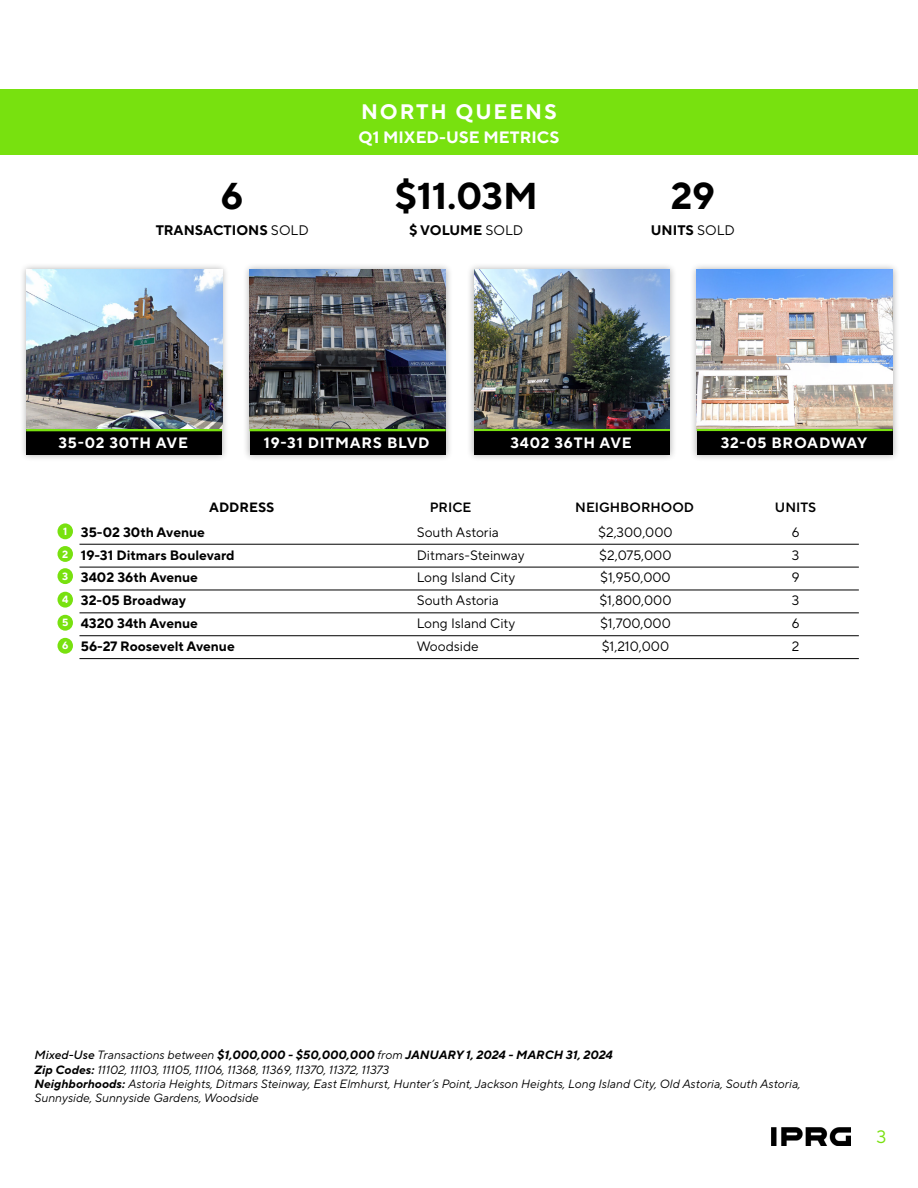
<style>
.page{position:relative;width:918px;height:1188px;background:#fff}
.page>*{position:absolute;margin:0;border:0;box-sizing:border-box;transform-origin:0 0}
.t1{font:700 37.35px "TT Norms Pro";color:#000}
.t2{font:700 21px "TT Norms Pro";letter-spacing:.09em;color:#fff}
.t3{font:18px "TT Norms Pro";color:#78e10f}
.t4{font:700 16.5px "TT Norms Pro";color:#fff}
.t5{font:700 15px "TT Norms Pro";letter-spacing:.05em;color:#fff}
.t6{font:700 13.8px "TT Norms Pro";color:#000}
.t7{font:13.65px "TT Norms Pro";color:#000}
.t8{font:700 13.65px "TT Norms Pro";color:#000}
.t9{font:13.5px "TT Norms Pro Dm Bd";color:#000}
.t10{font:700 13.5px "TT Norms Pro";color:#000}
.t11{font:italic 12px "TT Norms Pro";color:#000}
.t12{font:italic 700 12px "TT Norms Pro";color:#000}
.t13{font:700 10.5px "TT Norms Pro";color:#fff}
.s1{font-weight:400}
.s2{font-weight:500}
.s3{font-weight:700}
</style>
<div class="page">
<img style="left:772px;top:1127px;width:78px;height:19px">
<div style="left:0;top:90px;width:918px;height:65px;background:#78e10f"></div>
<hr style="left:79px;top:544px;width:780px;height:1px;background:#000">
<hr style="left:79px;top:567px;width:780px;height:1px;background:#000">
<hr style="left:79px;top:590px;width:780px;height:1px;background:#000">
<hr style="left:79px;top:613px;width:780px;height:1px;background:#000">
<hr style="left:79px;top:635px;width:780px;height:1px;background:#000">
<hr style="left:79px;top:658px;width:780px;height:1px;background:#000">
<div style="left:57px;top:523px;width:16px;height:16px;background:#78e10f;border-radius:50%"></div>
<div style="left:57px;top:546px;width:16px;height:16px;background:#78e10f;border-radius:50%"></div>
<div style="left:57px;top:568px;width:16px;height:16px;background:#78e10f;border-radius:50%"></div>
<div style="left:57px;top:592px;width:16px;height:16px;background:#78e10f;border-radius:50%"></div>
<div style="left:57px;top:615px;width:16px;height:16px;background:#78e10f;border-radius:50%"></div>
<div style="left:57px;top:638px;width:16px;height:16px;background:#78e10f;border-radius:50%"></div>
<div style="left:19px;top:262px;width:210px;height:200px;background:#000;opacity:.31"></div>
<div style="left:26px;top:270px;width:196px;height:185px;background:#000"></div>
<hr style="left:26px;top:428px;width:196px;height:3px;background:#78e10f">
<img style="left:26px;top:270px;width:196px;height:158px">
<div style="left:242px;top:262px;width:211px;height:200px;background:#000;opacity:.31"></div>
<div style="left:250px;top:270px;width:196px;height:185px;background:#000"></div>
<hr style="left:250px;top:428px;width:196px;height:3px;background:#78e10f">
<img style="left:250px;top:270px;width:196px;height:158px">
<div style="left:467px;top:262px;width:210px;height:200px;background:#000;opacity:.31"></div>
<div style="left:474px;top:270px;width:196px;height:185px;background:#000"></div>
<hr style="left:474px;top:428px;width:196px;height:3px;background:#78e10f">
<img style="left:474px;top:270px;width:196px;height:158px">
<div style="left:689px;top:262px;width:211px;height:200px;background:#000;opacity:.31"></div>
<div style="left:697px;top:270px;width:196px;height:185px;background:#000"></div>
<hr style="left:697px;top:428px;width:196px;height:3px;background:#78e10f">
<img style="left:697px;top:270px;width:196px;height:158px">
<p class="t1" style="left:221px;top:168px;width:24px">6</p>
<p class="t6" style="left:156px;top:219px;width:155px">TRANSACTIONS <span class="s1">SOLD</span></p>
<p class="t2" style="left:361px;top:96px;width:197px">NORTH QUEENS</p>
<p class="t4" style="left:359px;top:125px;width:202px">Q1 MIXED-USE METRICS</p>
<p class="t1" style="left:394px;top:168px;width:145px">$11.03M</p>
<p class="t6" style="left:409px;top:219px;width:116px">$ VOLUME <span class="s1">SOLD</span></p>
<p class="t1" style="left:671px;top:168px;width:46px">29</p>
<p class="t6" style="left:651px;top:219px;width:86px">UNITS <span class="s1">SOLD</span></p>
<p class="t5" style="left:58px;top:432px;width:131px">35-02 30TH AVE</p>
<p class="t5" style="left:264px;top:432px;width:167px">19-31 DITMARS BLVD</p>
<p class="t5" style="left:511px;top:432px;width:123px">3402 36TH AVE</p>
<p class="t5" style="left:721px;top:432px;width:148px">32-05 BROADWAY</p>
<p class="t13" style="left:63px;top:524px;width:6px">1</p>
<p class="t13" style="left:62px;top:546px;width:8px">2</p>
<p class="t13" style="left:62px;top:569px;width:8px">3</p>
<p class="t13" style="left:62px;top:592px;width:8px">4</p>
<p class="t13" style="left:62px;top:615px;width:8px">5</p>
<p class="t13" style="left:62px;top:638px;width:8px">6</p>
<p class="t10" style="left:209px;top:498px;width:67px">ADDRESS</p>
<p class="t9" style="left:430px;top:498px;width:43px">PRICE</p>
<p class="t9" style="left:575px;top:498px;width:120px">NEIGHBORHOOD</p>
<p class="t8" style="left:81px;top:522px;width:126px">35-02 30th Avenue</p>
<p class="t8" style="left:81px;top:545px;width:155px">19-31 Ditmars Boulevard</p>
<p class="t8" style="left:81px;top:568px;width:119px">3402 36th Avenue</p>
<p class="t8" style="left:81px;top:591px;width:107px">32-05 Broadway</p>
<p class="t8" style="left:81px;top:613px;width:118px">4320 34th Avenue</p>
<p class="t8" style="left:81px;top:636px;width:155px">56-27 Roosevelt Avenue</p>
<p class="t7" style="left:417px;top:522px;width:84px">South Astoria</p>
<p class="t7" style="left:417px;top:545px;width:109px">Ditmars-Steinway</p>
<p class="t7" style="left:417px;top:568px;width:100px">Long Island City</p>
<p class="t7" style="left:417px;top:591px;width:84px">South Astoria</p>
<p class="t7" style="left:417px;top:614px;width:100px">Long Island City</p>
<p class="t7" style="left:417px;top:637px;width:64px">Woodside</p>
<p class="t7" style="left:598px;top:522px;width:76px">$2,300,000</p>
<p class="t7" style="left:599px;top:545px;width:74px">$2,075,000</p>
<p class="t7" style="left:600px;top:568px;width:72px">$1,950,000</p>
<p class="t7" style="left:599px;top:591px;width:74px">$1,800,000</p>
<p class="t7" style="left:600px;top:614px;width:72px">$1,700,000</p>
<p class="t7" style="left:602px;top:637px;width:69px">$1,210,000</p>
<p class="t9" style="left:775px;top:498px;width:43px">UNITS</p>
<p class="t7" style="left:792px;top:522px;width:9px">6</p>
<p class="t7" style="left:792px;top:545px;width:9px">3</p>
<p class="t7" style="left:792px;top:568px;width:9px">9</p>
<p class="t7" style="left:792px;top:591px;width:9px">3</p>
<p class="t7" style="left:792px;top:614px;width:9px">6</p>
<p class="t7" style="left:792px;top:637px;width:9px">2</p>
<p class="t12" style="left:35px;top:1046px;width:580px"><span class="s2">Mixed-Use</span> <span class="s1">Transactions between</span> $1,000,000 - $50,000,000 <span class="s1">from</span> JANUARY 1, 2024 - MARCH 31, 2024</p>
<p class="t11" style="left:35px;top:1061px;width:356px"><span class="s3">Zip Codes:</span> 11102, 11103, 11105, 11106, 11368, 11369, 11370, 11372, 11373</p>
<p class="t11" style="left:35px;top:1075px;width:768px"><span class="s3">Neighborhoods:</span> Astoria Heights, Ditmars Steinway, East Elmhurst, Hunter’s Point, Jackson Heights, Long Island City, Old Astoria, South Astoria,</p>
<p class="t11" style="left:35px;top:1090px;width:226px">Sunnyside, Sunnyside Gardens, Woodside</p>
<h3 class="t3" style="left:877px;top:1124px;width:11px">3</h3>
</div>
